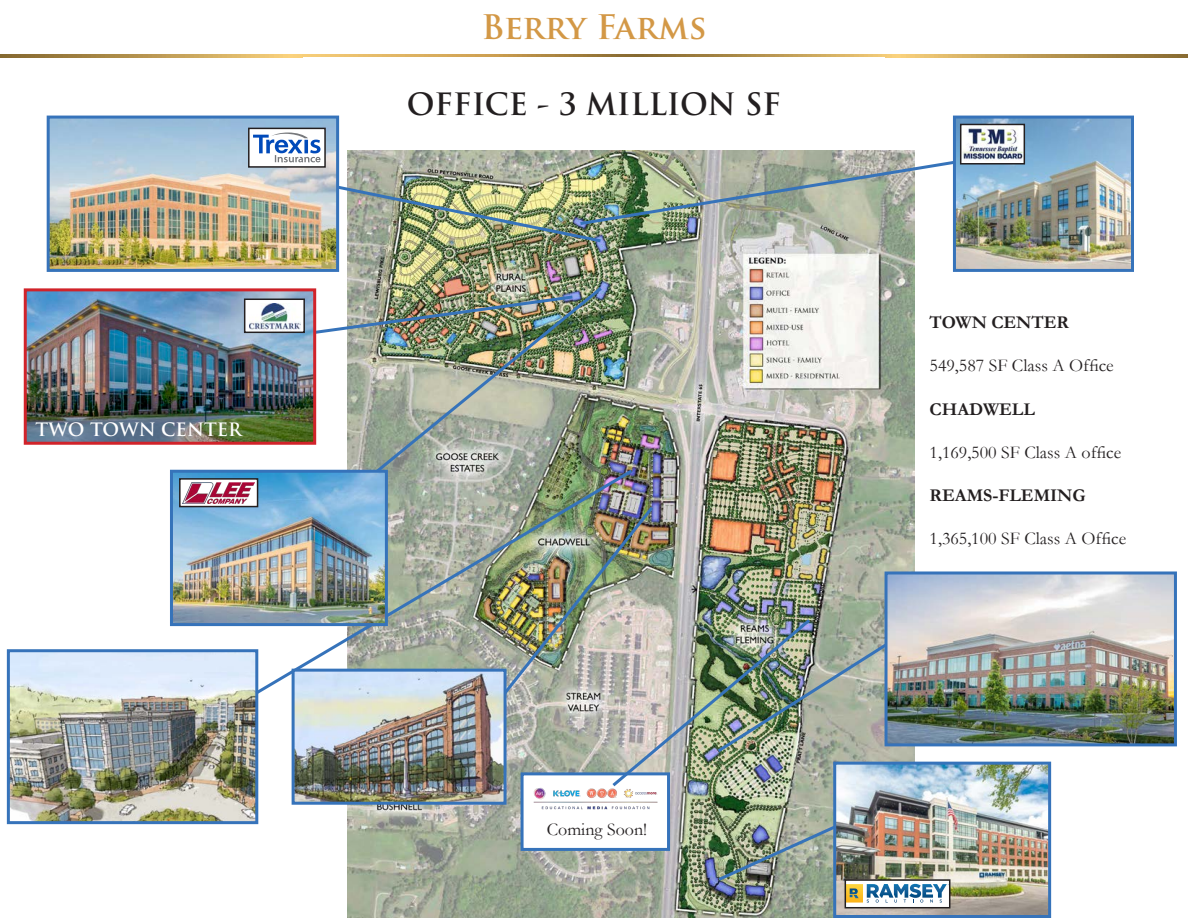
<style>
.page{position:relative;width:1188px;height:918px;background:#fff}
.page>*{position:absolute;margin:0;border:0;box-sizing:border-box;transform-origin:0 0}
.t1{font:700 33px "Trajan Pro";letter-spacing:-.01em;color:#d39846}
.t2{font:700 30px "Trajan Pro";color:#231f20}
.t3{font:18px "Garamond";color:#231f20}
.t4{font:700 18px "Garamond";color:#231f20}
.t5{font:700 18px "Trajan Pro";color:#fff}
</style>
<div class="page">
<svg style="left:0;top:54px;width:1188px;height:3px;background:#bf9b53"></svg>
<img style="left:348px;top:244px;width:566px;height:674px">
<svg style="left:211px;top:467px;width:424px;height:254px"></svg>
<img style="left:11px;top:653px;width:243px;height:167px">
<div style="left:7px;top:649px;width:251px;height:175px;border:3px solid #3673ba"></div>
<img style="left:296px;top:673px;width:207px;height:128px">
<div style="left:292px;top:669px;width:215px;height:136px;border:3px solid #3673ba"></div>
<svg style="left:316px;top:294px;width:38px;height:60px"></svg>
<img style="left:51px;top:120px;width:284px;height:148px">
<div style="left:47px;top:116px;width:292px;height:156px;border:3px solid #3673ba"></div>
<img style="left:28px;top:292px;width:284px;height:149px">
<div style="left:24px;top:288px;width:292px;height:157px;border:3px solid #d1232a"></div>
<img style="left:354px;top:284px;width:251px;height:207px">
<img style="left:174px;top:474px;width:210px;height:148px">
<div style="left:170px;top:470px;width:218px;height:156px;border:3px solid #3673ba"></div>
<img style="left:957px;top:120px;width:173px;height:148px">
<div style="left:953px;top:116px;width:181px;height:156px;border:3px solid #3673ba"></div>
<img style="left:963px;top:127px;width:59px;height:35px">
<div style="left:960px;top:124px;width:65px;height:41px;border:2px solid #231f20"></div>
<div style="left:249px;top:128px;width:76px;height:39px;background:#fff"></div>
<img style="left:253px;top:133px;width:740px;height:111px">
<div style="left:248px;top:128px;width:78px;height:40px;border:2px solid #231f20"></div>
<div style="left:245px;top:299px;width:59px;height:33px;background:#fff"></div>
<img style="left:249px;top:304px;width:51px;height:26px">
<div style="left:244px;top:299px;width:61px;height:34px;border:2px solid #231f20"></div>
<div style="left:180px;top:479px;width:78px;height:28px;background:#fff"></div>
<img style="left:182px;top:482px;width:72px;height:22px">
<div style="left:179px;top:478px;width:79px;height:29px;border:2px solid #231f20"></div>
<img style="left:837px;top:766px;width:210px;height:148px">
<div style="left:833px;top:762px;width:218px;height:156px;border:3px solid #3673ba"></div>
<div style="left:845px;top:880px;width:105px;height:28px;background:#fff"></div>
<img style="left:715px;top:819px;width:235px;height:84px">
<div style="left:845px;top:879px;width:105px;height:29px;border:2px solid #231f20"></div>
<img style="left:904px;top:575px;width:269px;height:167px">
<div style="left:885px;top:571px;width:292px;height:175px;border:3px solid #3673ba"></div>
<div style="left:522px;top:774px;width:147px;height:75px;background:#fff"></div>
<img style="left:533px;top:789px;width:125px;height:21px">
<div style="left:521px;top:772px;width:149px;height:79px;border:3px solid #3673ba"></div>
<img style="left:469px;top:504px;width:435px;height:285px">
<p class="t5" style="left:36px;top:419px;width:208px">TWO TOWN CENTER</p>
<h1 class="t1" style="left:481px;top:7px;width:227px">Berry Farms</h1>
<p class="t2" style="left:407px;top:85px;width:376px">OFFICE - 3 MILLION SF</p>
<p class="t3" style="left:547px;top:818px;width:102px">Coming Soon!</p>
<p class="t4" style="left:930px;top:310px;width:141px">TOWN CENTER</p>
<p class="t3" style="left:930px;top:354px;width:186px">549,587 SF Class A Office</p>
<p class="t4" style="left:930px;top:397px;width:107px">CHADWELL</p>
<p class="t3" style="left:930px;top:440px;width:193px">1,169,500 SF Class A office</p>
<p class="t4" style="left:930px;top:483px;width:157px">REAMS-FLEMING</p>
<p class="t3" style="left:930px;top:526px;width:198px">1,365,100 SF Class A Office</p>
</div>
